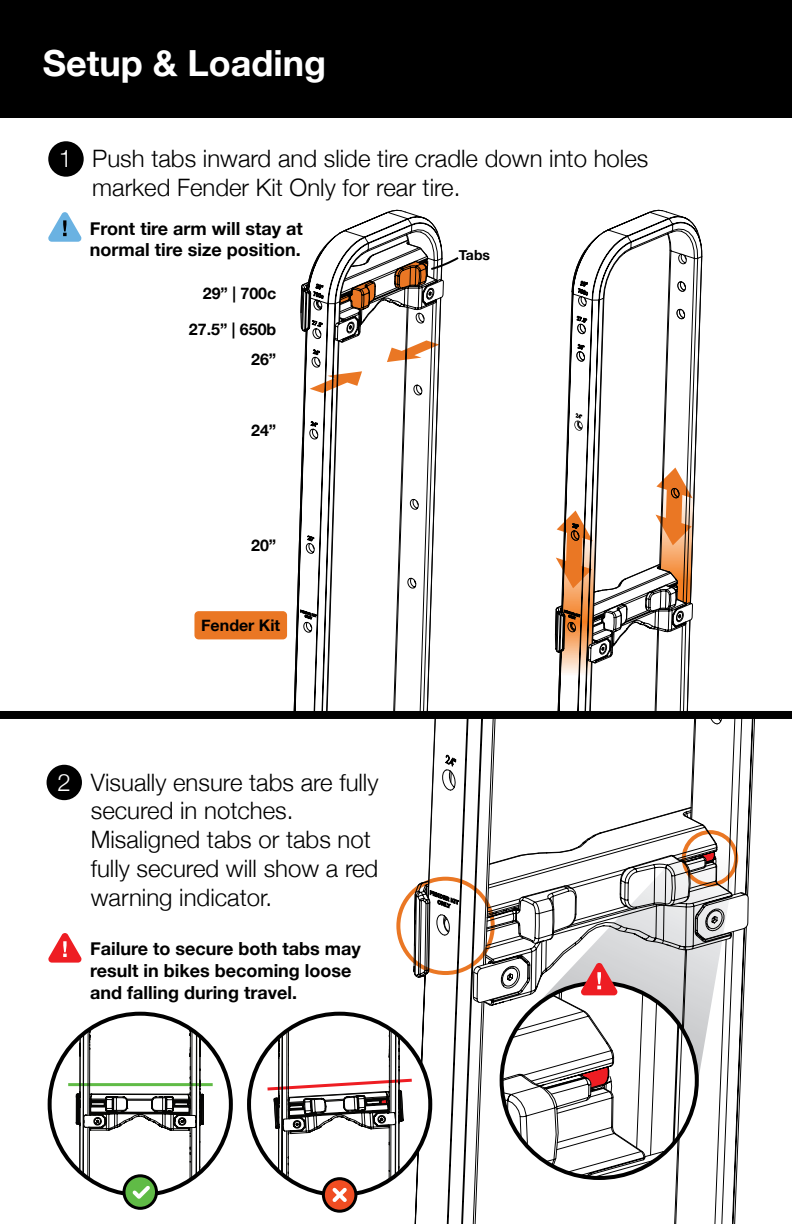
<style>
.page{position:relative;width:792px;height:1224px;background:#fff}
.page>*{position:absolute;margin:0;border:0;box-sizing:border-box;transform-origin:0 0}
.t1{font:700 36px "Helvetica Neue";color:#fff}
.t2{font:300 24px/28.8px "Helvetica Neue";color:#000}
.t3{font:700 18px/21.6px "Helvetica Neue";color:#000}
.t4{font:700 16px/30.6px "Helvetica Neue";color:#000;text-align:right}
.t5{font:700 14px "Helvetica Neue";color:#000}
.s1{color:#fff}
</style>
<div class="page">
<div style="left:194px;top:611px;width:93px;height:28px;background:#ea7724;border-radius:4px"></div>
<svg style="left:413px;top:719px;width:342px;height:505px"></svg>
<hr style="left:68px;top:1083px;width:145px;height:3px;background:#60bb46">
<svg style="left:249px;top:1014px;width:181px;height:181px"></svg>
<svg style="left:48px;top:933px;width:34px;height:30px"></svg>
<div style="left:48px;top:141px;width:36px;height:36px;background:#000;border-radius:50%"></div>
<div style="left:47px;top:765px;width:35px;height:35px;background:#000;border-radius:50%"></div>
<div style="left:0;top:0;width:792px;height:117px;background:#000"></div>
<svg style="left:293px;top:393px;width:146px;height:318px"></svg>
<svg style="left:557px;top:210px;width:146px;height:501px"></svg>
<div style="left:0;top:711px;width:792px;height:8px;background:#000"></div>
<svg style="left:574px;top:413px;width:9px;height:18px"></svg>
<svg style="left:578px;top:281px;width:10px;height:14px"></svg>
<svg style="left:577px;top:344px;width:8px;height:18px"></svg>
<svg style="left:677px;top:309px;width:8px;height:10px"></svg>
<svg style="left:677px;top:281px;width:9px;height:11px"></svg>
<svg style="left:577px;top:316px;width:10px;height:18px"></svg>
<svg style="left:50px;top:1014px;width:154px;height:196px"></svg>
<svg style="left:249px;top:1014px;width:166px;height:199px"></svg>
<svg style="left:554px;top:452px;width:141px;height:252px"></svg>
<svg style="left:300px;top:610px;width:17px;height:9px"></svg>
<svg style="left:430px;top:775px;width:319px;height:403px"></svg>
<svg style="left:300px;top:209px;width:159px;height:184px"></svg>
<svg style="left:48px;top:212px;width:34px;height:30px"></svg>
<h1 class="t1" style="left:43px;top:35px;width:285px">Setup &amp; Loading</h1>
<p class="t2" style="left:92px;top:142px;width:558px;text-indent:-33px"><span class="s1">1</span> Push tabs inward and slide tire cradle down into holes marked Fender Kit Only for rear tire.</p>
<p class="t3" style="left:90px;top:218px;width:214px">Front tire arm will stay at normal tire size position.</p>
<p class="t4" style="left:203px;top:278px;width:75px">29” | 700c</p>
<p class="t4" style="left:189px;top:314px;width:89px">27.5” | 650b<br>26”</p>
<p class="t4" style="left:251px;top:416px;width:27px">24”</p>
<p class="t4" style="left:251px;top:530px;width:27px">20”</p>
<p class="t4" style="left:201px;top:610px;width:81px">Fender Kit</p>
<p class="t2" style="left:91px;top:766px;width:289px;text-indent:-33px"><span class="s1">2</span> Visually ensure tabs are fully secured in notches.<br>Misaligned tabs or tabs not fully secured will show a red warning indicator.</p>
<p class="t3" style="left:90px;top:939px;width:272px">Failure to secure both tabs may result in bikes becoming loose and falling during travel.</p>
<p class="t5" style="left:459px;top:244px;width:33px">Tabs</p>
</div>
